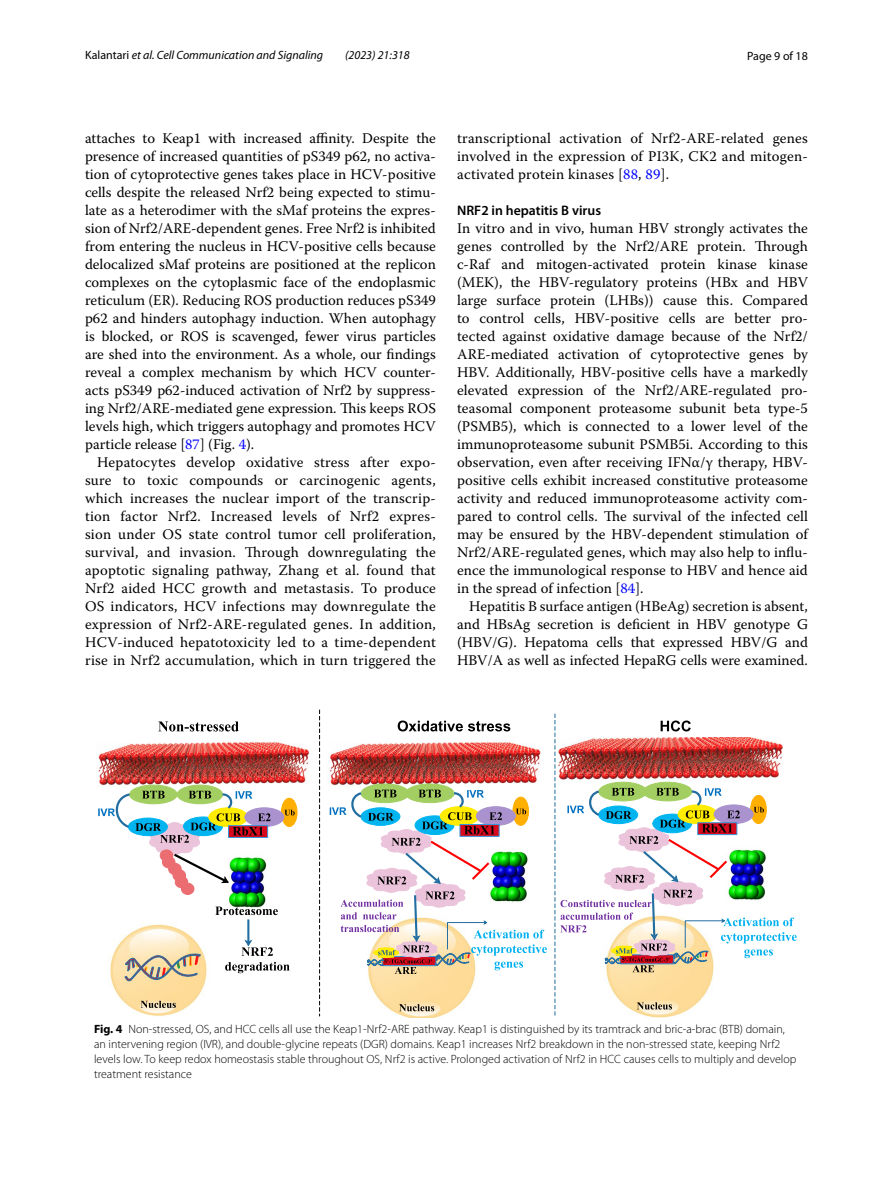
<style>
.page{position:relative;width:893px;height:1187px;background:#fff}
.page>*{position:absolute;margin:0;border:0;box-sizing:border-box;transform-origin:0 0}
.t1{font:14.7px/18px "Warnock Pro";letter-spacing:.005em;color:#000;text-align:justify}
.t2{font:600 13.8px "Myriad Pro";color:#000}
.t3{font:300 12px/15px "Myriad Pro";color:#000}
.t4{font:italic 12px "Myriad Pro";color:#000}
.t5{font:12px "Myriad Pro";color:#000}
.s1{font-style:normal}
.s2{color:#00f}
.s3{font-weight:700}
</style>
<div class="page">
<img style="left:96px;top:737px;width:577px;height:280px">
<svg style="left:141px;top:1000px;width:35px;height:7px"></svg>
<svg style="left:125px;top:951px;width:76px;height:33px;background:#d5c09a"></svg>
<svg style="left:399px;top:1004px;width:35px;height:7px"></svg>
<div style="left:130px;top:785px;width:47px;height:18px;background:#a3cf62;border-radius:50%"></div>
<div style="left:129px;top:784px;width:48px;height:20px;border:1px solid #a3cf62;border-radius:50%"></div>
<div style="left:177px;top:785px;width:46px;height:18px;background:#a3cf62;border-radius:50%"></div>
<div style="left:177px;top:784px;width:46px;height:20px;border:1px solid #a3cf62;border-radius:50%"></div>
<div style="left:281px;top:798px;width:16px;height:28px;background:#ffaf00;border-radius:50%"></div>
<div style="left:281px;top:798px;width:16px;height:28px;border:1px solid #ffaf00;border-radius:50%"></div>
<svg style="left:284px;top:809px;width:11px;height:6px"></svg>
<svg style="left:158px;top:721px;width:81px;height:10px"></svg>
<div style="left:245px;top:807px;width:39px;height:19px;background:#aa92ce;border-radius:50%"></div>
<div style="left:245px;top:807px;width:39px;height:19px;border:1px solid #aa92ce;border-radius:50%"></div>
<div style="left:175px;top:876px;width:13px;height:11px;background:#eb6d71;border-radius:50%"></div>
<div style="left:175px;top:876px;width:13px;height:11px;border:1px solid #eb6d71;border-radius:50%"></div>
<div style="left:181px;top:883px;width:13px;height:11px;background:#eb6d71;border-radius:50%"></div>
<div style="left:181px;top:882px;width:13px;height:12px;border:1px solid #eb6d71;border-radius:50%"></div>
<svg style="left:98px;top:790px;width:173px;height:93px"></svg>
<svg style="left:215px;top:906px;width:63px;height:9px"></svg>
<hr style="left:247px;top:919px;width:2px;height:22px;background:#236ea1">
<svg style="left:225px;top:939px;width:65px;height:34px"></svg>
<svg style="left:398px;top:720px;width:112px;height:11px"></svg>
<div style="left:361px;top:784px;width:48px;height:18px;background:#a3cf62;border-radius:50%"></div>
<div style="left:361px;top:783px;width:48px;height:19px;border:1px solid #a3cf62;border-radius:50%"></div>
<div style="left:405px;top:784px;width:49px;height:18px;background:#a3cf62;border-radius:50%"></div>
<div style="left:405px;top:783px;width:49px;height:19px;border:1px solid #a3cf62;border-radius:50%"></div>
<svg style="left:319px;top:709px;width:1px;height:307px"></svg>
<img style="left:330px;top:789px;width:217px;height:184px">
<img style="left:555px;top:713px;width:242px;height:303px">
<p class="t4" style="left:85px;top:48px;width:240px"><span class="s1">Kalantari</span> et al. Cell Communication and Signaling</p>
<p class="t4" style="left:345px;top:48px;width:66px">(2023) 21:318</p>
<p class="t5" style="left:747px;top:48px;width:62px">Page 9 of 18</p>
<p class="t1" style="left:85px;top:128px;width:352px">attaches to Keap1 with increased affinity. Despite the presence of increased quantities of pS349 p62, no activa&shy;tion of cytoprotective genes takes place in HCV-positive cells despite the released Nrf2 being expected to stimu&shy;late as a heterodimer with the sMaf proteins the expres&shy;sion of Nrf2/ARE-dependent genes. Free Nrf2 is inhibited from entering the nucleus in HCV-positive cells because delocalized sMaf proteins are positioned at the replicon complexes on the cytoplasmic face of the endoplasmic reticulum (ER). Reducing ROS production reduces pS349 p62 and hinders autophagy induction. When autophagy is blocked, or ROS is scavenged, fewer virus particles are shed into the environment. As a whole, our findings reveal a complex mechanism by which HCV counter&shy;acts pS349 p62-induced activation of Nrf2 by suppress&shy;ing Nrf2/ARE-mediated gene expression. This keeps ROS levels high, which triggers autophagy and promotes HCV particle release [<span class="s2">87</span>] (Fig. <span class="s2">4</span>).</p>
<p class="t1" style="left:85px;top:452px;width:352px;text-indent:12px">Hepatocytes develop oxidative stress after expo&shy;sure to toxic compounds or carcinogenic agents, which increases the nuclear import of the transcrip&shy;tion factor Nrf2. Increased levels of Nrf2 expres&shy;sion under OS state control tumor cell proliferation, survival, and invasion. Through downregulating the apoptotic signaling pathway, Zhang et al. found that Nrf2 aided HCC growth and metastasis. To produce OS indicators, HCV infections may downregulate the expression of Nrf2-ARE-regulated genes. In addition, HCV-induced hepatotoxicity led to a time-dependent rise in Nrf2 accumulation, which in turn triggered the</p>
<p class="t1" style="left:457px;top:128px;width:352px">transcriptional activation of Nrf2-ARE-related genes involved in the expression of PI3K, CK2 and mitogen&shy;activated protein kinases [<span class="s2">88</span>, <span class="s2">89</span>].</p>
<p class="t2" style="left:457px;top:201px;width:145px">NRF2 in hepatitis B virus</p>
<p class="t1" style="left:457px;top:218px;width:352px">In vitro and in vivo, human HBV strongly activates the genes controlled by the Nrf2/ARE protein. Through c-Raf and mitogen-activated protein kinase kinase (MEK), the HBV-regulatory proteins (HBx and HBV large surface protein (LHBs)) cause this. Compared to control cells, HBV-positive cells are better pro&shy;tected against oxidative damage because of the Nrf2/ ARE-mediated activation of cytoprotective genes by HBV. Additionally, HBV-positive cells have a markedly elevated expression of the Nrf2/ARE-regulated pro&shy;teasomal component proteasome subunit beta type-5 (PSMB5), which is connected to a lower level of the immunoproteasome subunit PSMB5i. According to this observation, even after receiving IFNα/γ therapy, HBV&shy;positive cells exhibit increased constitutive proteasome activity and reduced immunoproteasome activity com&shy;pared to control cells. The survival of the infected cell may be ensured by the HBV-dependent stimulation of Nrf2/ARE-regulated genes, which may also help to influ&shy;ence the immunological response to HBV and hence aid in the spread of infection [<span class="s2">84</span>].</p>
<p class="t1" style="left:457px;top:596px;width:352px;text-indent:12px">Hepatitis B surface antigen (HBeAg) secretion is absent, and HBsAg secretion is deficient in HBV genotype G (HBV/G). Hepatoma cells that expressed HBV/G and HBV/A as well as infected HepaRG cells were examined.</p>
<p class="t3" style="left:94px;top:1021px;width:704px"><span class="s3">Fig. 4</span> Non-stressed, OS, and HCC cells all use the Keap1-Nrf2-ARE pathway. Keap1 is distinguished by its tramtrack and bric-a-brac (BTB) domain, an intervening region (IVR), and double-glycine repeats (DGR) domains. Keap1 increases Nrf2 breakdown in the non-stressed state, keeping Nrf2 levels low. To keep redox homeostasis stable throughout OS, Nrf2 is active. Prolonged activation of Nrf2 in HCC causes cells to multiply and develop treatment resistance</p>
</div>
